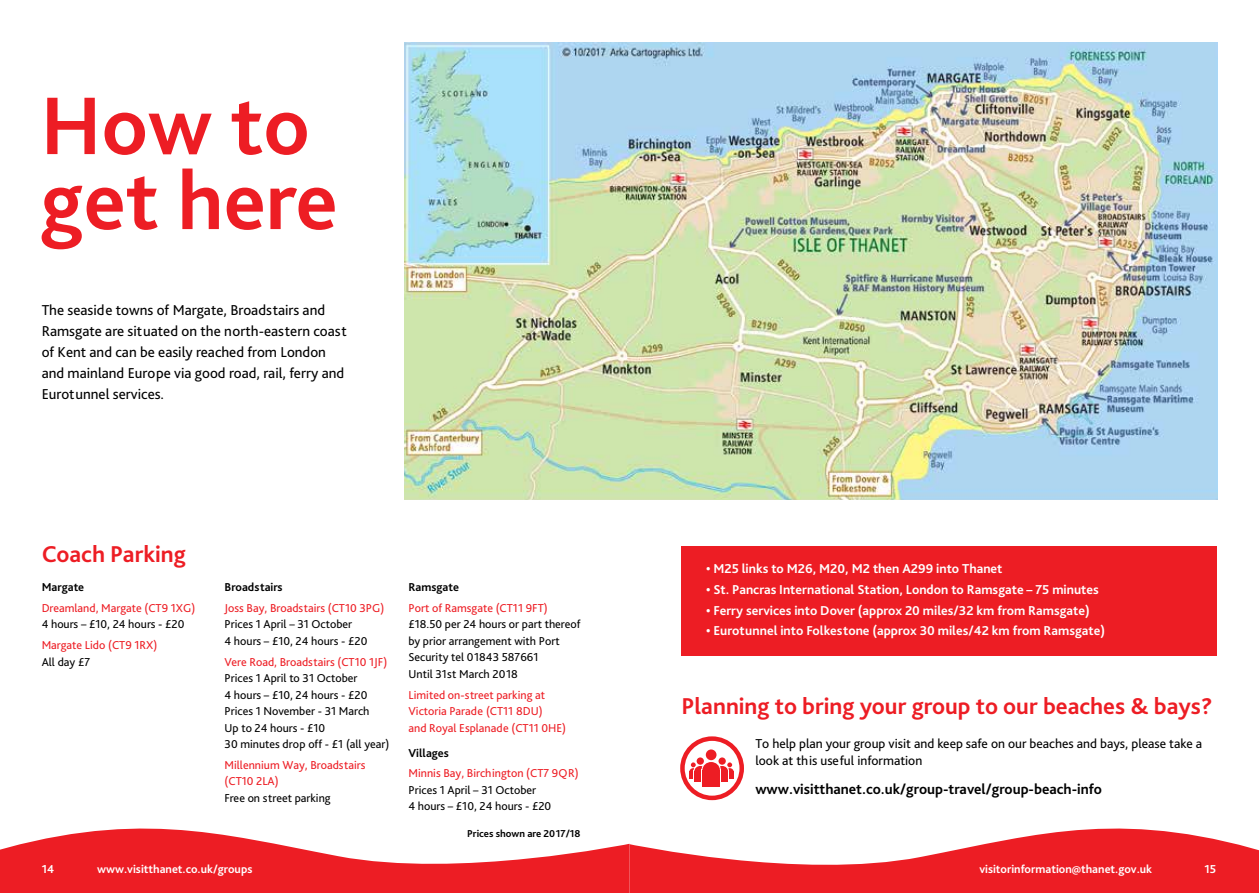
<style>
.page{position:relative;width:1259px;height:893px;background:#fff}
.page>*{position:absolute;margin:0;border:0;box-sizing:border-box;transform-origin:0 0}
.t1{font:700 85.5px/75px "Bliss Pro";color:#ed1d24}
.t2{font:700 24px "Bliss Pro";color:#ed1d24}
.t3{font:15px/21px "Bliss Pro";color:#000}
.t4{font:700 15px "Bliss Pro";color:#000}
.t5{font:700 13.5px "Bliss Pro";color:#fff}
.t6{font:13.5px/16.5px "Bliss Pro";color:#000}
.t7{font:12px/16.5px "Bliss Pro";color:#000}
.t8{font:12px/16.5px "Bliss Pro";color:#ed1d24}
.t9{font:700 12px "Bliss Pro";color:#fff}
.t10{font:700 12px "Bliss Pro";color:#000}
.t11{font:700 10.5px "Bliss Pro";color:#000}
</style>
<div class="page">
<img style="left:404px;top:43px;width:813px;height:457px">
<div style="left:681px;top:546px;width:536px;height:110px;background:#ed1d24"></div>
<svg style="left:629px;top:828px;width:630px;height:65px;fill:#ed1d24"></svg>
<svg style="left:0;top:828px;width:629px;height:65px;fill:#ed1d24"></svg>
<div style="left:689px;top:768px;width:8px;height:7px;background:#ed1d24;border-radius:50%"></div>
<div style="left:689px;top:772px;width:8px;height:7px;background:#ed1d24"></div>
<svg style="left:691px;top:762px;width:5px;height:5px"></svg>
<div style="left:726px;top:768px;width:7px;height:7px;background:#ed1d24;border-radius:50%"></div>
<div style="left:726px;top:772px;width:7px;height:7px;background:#ed1d24"></div>
<svg style="left:727px;top:762px;width:5px;height:5px"></svg>
<svg style="left:693px;top:762px;width:36px;height:16px"></svg>
<div style="left:693px;top:770px;width:36px;height:15px;background:#fff"></div>
<div style="left:680px;top:736px;width:64px;height:64px;border:4px solid #ed1d24;border-radius:50%"></div>
<svg style="left:716px;top:766px;width:12px;height:11px"></svg>
<div style="left:716px;top:771px;width:12px;height:11px;background:#ed1d24"></div>
<div style="left:718px;top:757px;width:8px;height:8px;background:#ed1d24;border-radius:50%"></div>
<div style="left:694px;top:766px;width:12px;height:11px;background:#ed1d24;border-radius:50%"></div>
<div style="left:694px;top:771px;width:12px;height:11px;background:#ed1d24"></div>
<div style="left:696px;top:757px;width:8px;height:8px;background:#ed1d24;border-radius:50%"></div>
<svg style="left:701px;top:761px;width:19px;height:17px"></svg>
<div style="left:701px;top:769px;width:19px;height:17px;background:#fff"></div>
<div style="left:702px;top:762px;width:18px;height:16px;background:#ed1d24;border-radius:50%"></div>
<div style="left:702px;top:770px;width:18px;height:16px;background:#ed1d24"></div>
<div style="left:706px;top:749px;width:10px;height:11px;background:#ed1d24;border-radius:50%"></div>
<h1 class="t1" style="left:40px;top:86px;width:299px">How to get here</h1>
<p class="t3" style="left:42px;top:299px;width:307px">The seaside towns of Margate, Broadstairs and Ramsgate are situated on the north-eastern coast of Kent and can be easily reached from London and mainland Europe via good road, rail, ferry and Eurotunnel services.</p>
<h2 class="t2" style="left:42px;top:539px;width:146px">Coach Parking</h2>
<p class="t10" style="left:42px;top:580px;width:44px">Margate</p>
<p class="t8" style="left:42px;top:599px;width:155px">Dreamland, Margate (CT9 1XG)</p>
<p class="t7" style="left:42px;top:616px;width:144px">4 hours – £10, 24 hours - £20</p>
<p class="t8" style="left:42px;top:636px;width:117px">Margate Lido (CT9 1RX)</p>
<p class="t7" style="left:42px;top:653px;width:50px">All day £7</p>
<p class="t10" style="left:225px;top:580px;width:60px">Broadstairs</p>
<p class="t8" style="left:225px;top:599px;width:161px">Joss Bay, Broadstairs (CT10 3PG)</p>
<p class="t7" style="left:225px;top:616px;width:144px">Prices 1 April – 31 October<br>4 hours – £10, 24 hours - £20</p>
<p class="t8" style="left:225px;top:653px;width:164px">Vere Road, Broadstairs (CT10 1JF)</p>
<p class="t7" style="left:225px;top:669px;width:166px">Prices 1 April to 31 October<br>4 hours – £10, 24 hours - £20<br>Prices 1 November - 31 March<br>Up to 24 hours - £10<br>30 minutes drop off - £1 (all year)</p>
<p class="t8" style="left:225px;top:756px;width:142px">Millennium Way, Broadstairs (CT10 2LA)</p>
<p class="t7" style="left:225px;top:789px;width:108px">Free on street parking</p>
<p class="t10" style="left:408px;top:580px;width:52px">Ramsgate</p>
<p class="t8" style="left:408px;top:599px;width:141px">Port of Ramsgate (CT11 9FT)</p>
<p class="t7" style="left:408px;top:616px;width:173px">£18.50 per 24 hours or part thereof by prior arrangement with Port<br>Security tel 01843 587661<br>Until 31st March 2018</p>
<p class="t8" style="left:408px;top:686px;width:159px">Limited on-street parking at<br>Victoria Parade (CT11 8DU)<br>and Royal Esplanade (CT11 0HE)</p>
<p class="t10" style="left:408px;top:745px;width:42px">Villages</p>
<p class="t8" style="left:408px;top:765px;width:172px">Minnis Bay, Birchington (CT7 9QR)</p>
<p class="t7" style="left:408px;top:781px;width:144px">Prices 1 April – 31 October<br>4 hours – £10, 24 hours - £20</p>
<p class="t11" style="left:467px;top:827px;width:115px">Prices shown are 2017/18</p>
<p class="t5" style="left:706px;top:560px;width:298px">• M25 links to M26, M20, M2 then A299 into Thanet</p>
<p class="t5" style="left:706px;top:581px;width:394px">• St. Pancras International Station, London to Ramsgate – 75 minutes</p>
<p class="t5" style="left:706px;top:602px;width:385px">• Ferry services into Dover (approx 20 miles/32 km from Ramsgate)</p>
<p class="t5" style="left:706px;top:623px;width:400px">• Eurotunnel into Folkestone (approx 30 miles/42 km from Ramsgate)</p>
<h2 class="t2" style="left:681px;top:691px;width:533px">Planning to bring your group to our beaches &amp; bays?</h2>
<p class="t6" style="left:755px;top:735px;width:448px">To help plan your group visit and keep safe on our beaches and bays, please take a look at this useful information</p>
<p class="t4" style="left:755px;top:780px;width:348px">www.visitthanet.co.uk/group-travel/group-beach-info</p>
<p class="t9" style="left:42px;top:862px;width:14px">14</p>
<p class="t9" style="left:97px;top:862px;width:157px">www.visitthanet.co.uk/groups</p>
<p class="t9" style="left:979px;top:862px;width:174px">visitorinformation@thanet.gov.uk</p>
<p class="t9" style="left:1204px;top:862px;width:13px">15</p>
</div>
